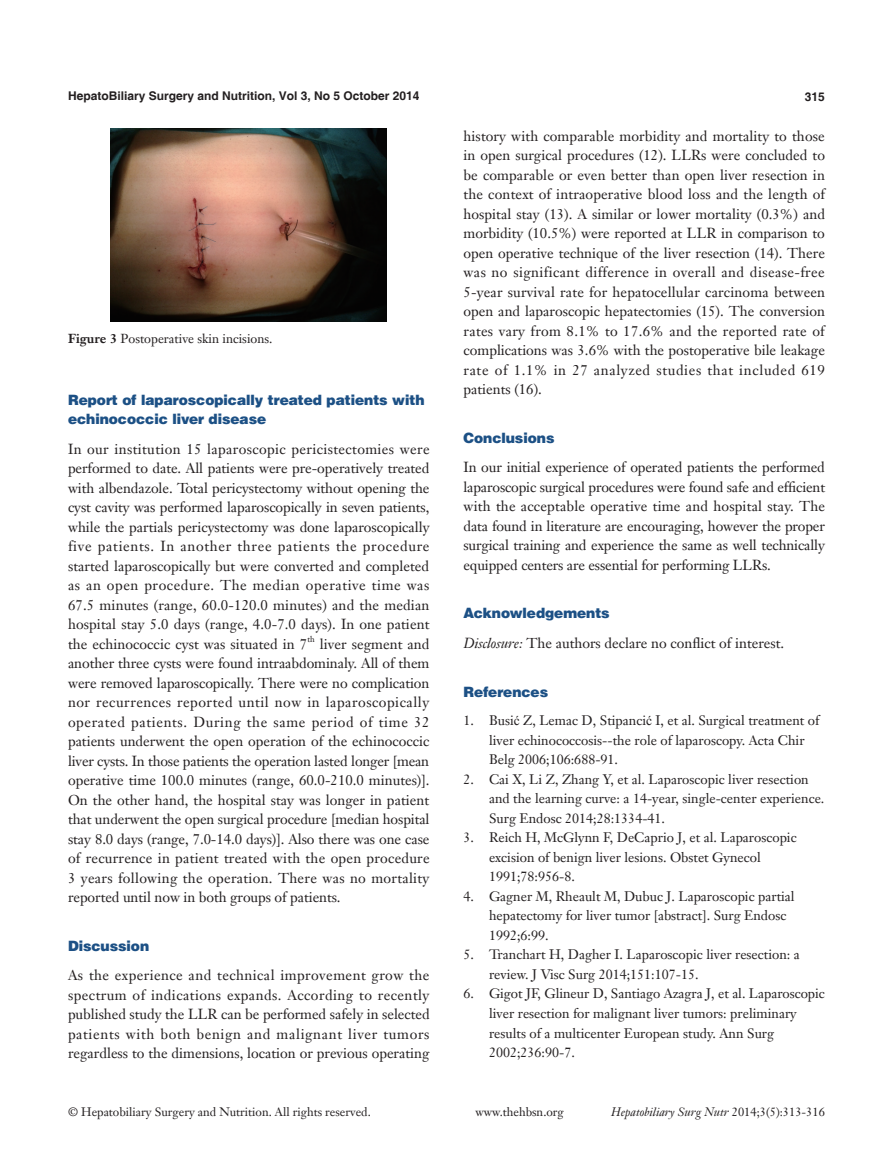
<style>
.page{position:relative;width:893px;height:1170px;background:#fff}
.page>*{position:absolute;margin:0;border:0;box-sizing:border-box;transform-origin:0 0}
.t1{font:14.25px/19.5px "Janson Text LT";color:#231f20;text-align:justify}
.t2{font:900 14.25px/19.5px "Helvetica";color:#1c5085}
.t3{font:13.5px/19.5px "Janson Text LT";color:#231f20}
.t4{font:12.75px "Janson Text LT";color:#231f20}
.t5{font:12px "Janson Text LT";color:#231f20}
.t6{font:700 12px "Helvetica";color:#231f20}
.t7{font:italic 12px "Janson Text LT";color:#231f20}
.t8{font:8.25px "Janson Text LT";color:#231f20}
.s1{font-weight:700}
.s2{font-style:italic}
.s3{font-family:"Times New Roman"}
.s4{font-style:normal}
</style>
<div class="page">
<img style="left:111px;top:129px;width:276px;height:192px">
<p class="t6" style="left:68px;top:88px;width:353px">HepatoBiliary Surgery and Nutrition, Vol 3, No 5 October 2014</p>
<p class="t6" style="left:805px;top:89px;width:22px">315</p>
<p class="t4" style="left:68px;top:330px;width:206px"><span class="s1">Figure 3</span> Postoperative skin incisions.</p>
<p class="t2" style="left:68px;top:389px;width:358px">Report of laparoscopically treated patients with echinococcic liver disease</p>
<p class="t1" style="left:68px;top:439px;width:363px">In our institution 15 laparoscopic pericistectomies were performed to date. All patients were pre-operatively treated with albendazole. Total pericystectomy without opening the cyst cavity was performed laparoscopically in seven patients, while the partials pericystectomy was done laparoscopically five patients. In another three patients the procedure started laparoscopically but were converted and completed as an open procedure. The median operative time was 67.5 minutes (range, 60.0-120.0 minutes) and the median hospital stay 5.0 days (range, 4.0-7.0 days). In one patient the echinococcic cyst was situated in 7</p>
<p class="t8" style="left:307px;top:633px;width:9px">th</p>
<p class="t1" style="left:68px;top:634px;width:363px;text-indent:252px">liver segment and another three cysts were found intraabdominaly. All of them were removed laparoscopically. There were no complication nor recurrences reported until now in laparoscopically operated patients. During the same period of time 32 patients underwent the open operation of the echinococcic liver cysts. In those patients the operation lasted longer [mean operative time 100.0 minutes (range, 60.0-210.0 minutes)].<br>On the other hand, the hospital stay was longer in patient that underwent the open surgical procedure [median hospital stay 8.0 days (range, 7.0-14.0 days)]. Also there was one case of recurrence in patient treated with the open procedure 3 years following the operation. There was no mortality reported until now in both groups of patients.</p>
<p class="t2" style="left:68px;top:935px;width:83px">Discussion</p>
<p class="t1" style="left:68px;top:965px;width:363px">As the experience and technical improvement grow the spectrum of indications expands. According to recently published study the LLR can be performed safely in selected patients with both benign and malignant liver tumors regardless to the dimensions, location or previous operating</p>
<p class="t1" style="left:463px;top:126px;width:363px">history with comparable morbidity and mortality to those in open surgical procedures (12). LLRs were concluded to be comparable or even better than open liver resection in the context of intraoperative blood loss and the length of hospital stay (13). A similar or lower mortality (0.3%) and morbidity (10.5%) were reported at LLR in comparison to open operative technique of the liver resection (14). There was no significant difference in overall and disease-free 5-year survival rate for hepatocellular carcinoma between open and laparoscopic hepatectomies (15). The conversion rates vary from 8.1% to 17.6% and the reported rate of complications was 3.6% with the postoperative bile leakage rate of 1.1% in 27 analyzed studies that included 619 patients (16).</p>
<p class="t2" style="left:463px;top:427px;width:92px">Conclusions</p>
<p class="t1" style="left:463px;top:457px;width:363px">In our initial experience of operated patients the performed laparoscopic surgical procedures were found safe and efficient with the acceptable operative time and hospital stay. The data found in literature are encouraging, however the proper surgical training and experience the same as well technically equipped centers are essential for performing LLRs.</p>
<p class="t2" style="left:463px;top:602px;width:148px">Acknowledgements</p>
<p class="t1" style="left:463px;top:633px;width:322px"><span class="s2">Disclosure:</span> The authors declare no conflict of interest.</p>
<p class="t2" style="left:463px;top:681px;width:86px">References</p>
<p class="t3" style="left:489px;top:710px;width:332px;text-indent:-26px">1. Busi<span class="s3">ć</span> Z, Lemac D, Stipanci<span class="s3">ć</span> I, et al. Surgical treatment of liver echinococcosis--the role of laparoscopy. Acta Chir<br>Belg 2006;106:688-91.</p>
<p class="t3" style="left:489px;top:769px;width:337px;text-indent:-26px">2. Cai X, Li Z, Zhang Y, et al. Laparoscopic liver resection and the learning curve: a 14-year, single-center experience.<br>Surg Endosc 2014;28:1334-41.</p>
<p class="t3" style="left:489px;top:827px;width:309px;text-indent:-26px">3. Reich H, McGlynn F, DeCaprio J, et al. Laparoscopic excision of benign liver lesions. Obstet Gynecol<br>1991;78:956-8.</p>
<p class="t3" style="left:489px;top:886px;width:307px;text-indent:-26px">4. Gagner M, Rheault M, Dubuc J. Laparoscopic partial hepatectomy for liver tumor [abstract]. Surg Endosc<br>1992;6:99.</p>
<p class="t3" style="left:489px;top:944px;width:312px;text-indent:-26px">5. Tranchart H, Dagher I. Laparoscopic liver resection: a review. J Visc Surg 2014;151:107-15.</p>
<p class="t3" style="left:489px;top:983px;width:337px;text-indent:-26px">6. Gigot JF, Glineur D, Santiago Azagra J, et al. Laparoscopic liver resection for malignant liver tumors: preliminary results of a multicenter European study. Ann Surg 2002;236:90-7.</p>
<p class="t5" style="left:68px;top:1104px;width:304px">© Hepatobiliary Surgery and Nutrition. All rights reserved.</p>
<p class="t5" style="left:475px;top:1104px;width:90px">www.thehbsn.org</p>
<p class="t7" style="left:611px;top:1104px;width:215px">Hepatobiliary Surg Nutr <span class="s4">2014;3(5):313-316</span></p>
</div>
